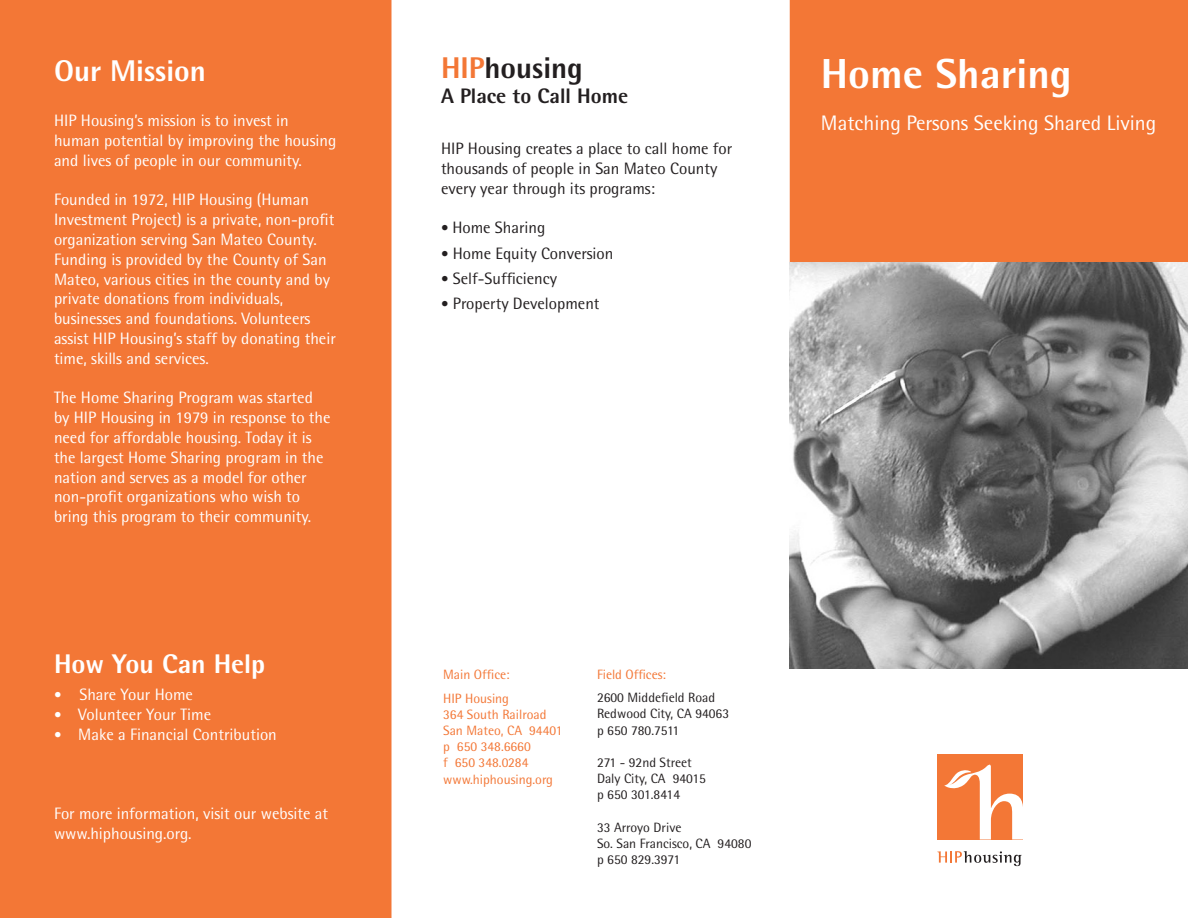
<style>
.page{position:relative;width:1188px;height:918px;background:#fff}
.page>*{position:absolute;margin:0;border:0;box-sizing:border-box;transform-origin:0 0}
.t1{font:800 42px "Rotis Semi Sans";color:#fff}
.t2{font:800 30px "Rotis Semi Sans";color:#fff}
.t3{font:800 30px "Rotis Semi Sans";color:#231f20}
.t4{font:800 27px "Rotis Semi Sans";color:#fff}
.t5{font:21px "Rotis Semi Sans";color:#fff}
.t6{font:800 21px "Rotis Semi Sans";color:#231f20}
.t7{font:16.5px/19.8px "Rotis Semi Sans";color:#fff}
.t8{font:16.5px/19.8px "Rotis Semi Sans";color:#231f20}
.t9{font:13.5px "Rotis Semi Sans";color:#231f20}
.t10{font:13.5px "Rotis Semi Sans";color:#f37736}
.s1{font-size:15px}
.s2{color:#f37736}
</style>
<div class="page">
<div style="left:0;top:0;width:392px;height:918px;background:#f37736"></div>
<div style="left:790px;top:0;width:398px;height:263px;background:#f37736"></div>
<img style="left:790px;top:263px;width:398px;height:405px">
<svg style="left:937px;top:851px;width:85px;height:15px"></svg>
<div style="left:937px;top:797px;width:43px;height:43px;background:#f37736"></div>
<div style="left:937px;top:754px;width:43px;height:43px;background:#f37736"></div>
<div style="left:980px;top:754px;width:43px;height:43px;background:#f37736"></div>
<svg style="left:944px;top:764px;width:79px;height:76px"></svg>
<p class="t2" style="left:54px;top:52px;width:153px">Our Mission</p>
<p class="t7" style="left:54px;top:110px;width:236px">HIP Housing’s mission is to invest in</p>
<p class="t7" style="left:54px;top:130px;width:284px">human potential by improving the housing and lives of people in our community.</p>
<p class="t7" style="left:54px;top:190px;width:282px">Founded in 1972, HIP Housing (Human Investment Project) is a private, non-profit organization serving San Mateo County.<br>Funding is provided by the County of San Mateo, various cities in the county and by private donations from individuals,</p>
<p class="t7" style="left:54px;top:308px;width:283px">businesses and foundations. Volunteers assist HIP Housing’s staff by donating their time, skills and services.</p>
<p class="t7" style="left:54px;top:388px;width:278px">The Home Sharing Program was started by HIP Housing in 1979 in response to the need for affordable housing. Today it is</p>
<p class="t7" style="left:54px;top:447px;width:271px">the largest Home Sharing program in the</p>
<p class="t7" style="left:54px;top:467px;width:259px">nation and serves as a model for other non-profit organizations who wish to bring this program to their community.</p>
<p class="t4" style="left:54px;top:647px;width:213px">How You Can Help</p>
<p class="t7" style="left:54px;top:685px;width:141px"><span class="s1">•</span> Share Your Home</p>
<p class="t7" style="left:54px;top:704px;width:159px"><span class="s1">•</span> Volunteer Your Time</p>
<p class="t7" style="left:54px;top:724px;width:224px"><span class="s1">•</span> Make a Financial Contribution</p>
<p class="t7" style="left:54px;top:804px;width:276px">For more information, visit our website at www.hiphousing.org.</p>
<p class="t3" style="left:441px;top:49px;width:143px"><span class="s2">HIP</span>housing</p>
<p class="t6" style="left:441px;top:83px;width:189px">A Place to Call Home</p>
<p class="t8" style="left:441px;top:139px;width:293px">HIP Housing creates a place to call home for thousands of people in San Mateo County every year through its programs:</p>
<p class="t8" style="left:441px;top:218px;width:106px"><span class="s1">•</span> Home Sharing</p>
<p class="t8" style="left:441px;top:243px;width:174px"><span class="s1">•</span> Home Equity Conversion</p>
<p class="t8" style="left:441px;top:268px;width:118px"><span class="s1">•</span> Self-Sufficiency</p>
<p class="t8" style="left:441px;top:293px;width:160px"><span class="s1">•</span> Property Development</p>
<p class="t1" style="left:821px;top:47px;width:252px">Home Sharing</p>
<p class="t5" style="left:821px;top:111px;width:337px">Matching Persons Seeking Shared Living</p>
<p class="t10" style="left:443px;top:666px;width:68px">Main Office:</p>
<p class="t10" style="left:443px;top:690px;width:67px">HIP Housing</p>
<p class="t10" style="left:443px;top:706px;width:105px">364 South Railroad</p>
<p class="t10" style="left:443px;top:722px;width:121px">San Mateo, CA 94401</p>
<p class="t10" style="left:443px;top:739px;width:89px">p 650 348.6660</p>
<p class="t10" style="left:443px;top:755px;width:87px">f 650 348.0284</p>
<p class="t10" style="left:443px;top:771px;width:111px">www.hiphousing.org</p>
<p class="t10" style="left:597px;top:666px;width:71px">Field Offices:</p>
<p class="t9" style="left:597px;top:690px;width:120px">2600 Middefield Road</p>
<p class="t9" style="left:597px;top:706px;width:134px">Redwood City, CA 94063</p>
<p class="t9" style="left:597px;top:722px;width:84px">p 650 780.7511</p>
<p class="t9" style="left:597px;top:755px;width:96px">271 - 92nd Street</p>
<p class="t9" style="left:597px;top:771px;width:111px">Daly City, CA 94015</p>
<p class="t9" style="left:597px;top:787px;width:85px">p 650 301.8414</p>
<p class="t9" style="left:597px;top:819px;width:86px">33 Arroyo Drive</p>
<p class="t9" style="left:597px;top:836px;width:156px">So. San Francisco, CA 94080</p>
<p class="t9" style="left:597px;top:852px;width:85px">p 650 829.3971</p>
</div>
